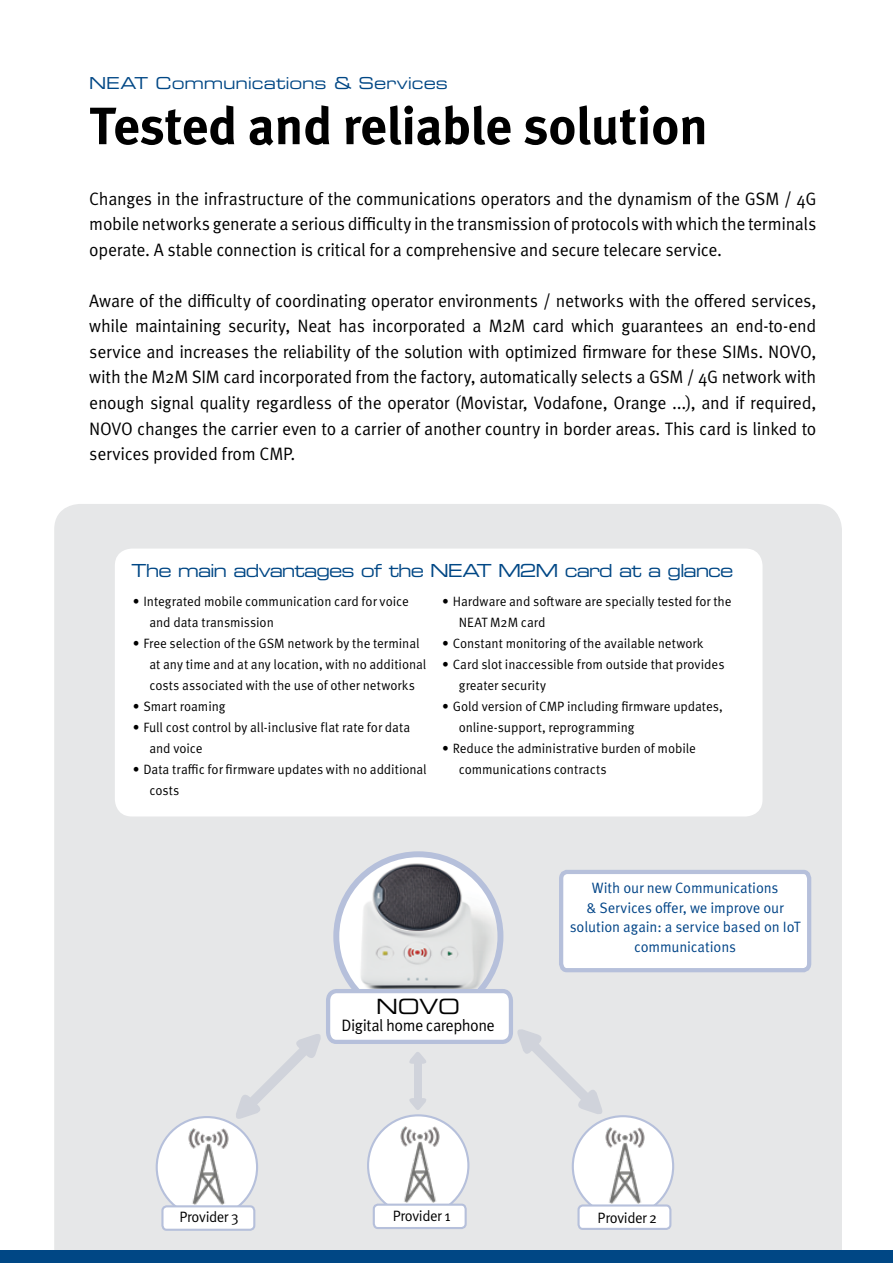
<style>
.page{position:relative;width:893px;height:1263px;background:#fff}
.page>*{position:absolute;margin:0;border:0;box-sizing:border-box;transform-origin:0 0}
.t1{font:700 52.5px "Meta OT";letter-spacing:-.01em;color:#000}
.t2{font:21px "Eurostile LT Std Ex 2";color:#000;scale:.96 1}
.t3{font:18px/25.5px "Meta OT Norm";letter-spacing:-.015em;color:#000;text-align:justify;scale:.96 1}
.t4{font:18px "Eurostile LT Std Ex 2";letter-spacing:-.06em;color:#004785;scale:.96 1}
.t5{font:16.5px "Eurostile LT Std Ex 2";letter-spacing:-.01em;color:#004785;scale:.96 1}
.t6{font:16.5px "Meta OT Norm";letter-spacing:-.035em;color:#000;scale:.96 1}
.t7{font:15px/19.5px "Meta OT Norm";letter-spacing:-.01em;color:#004487;text-align:center;scale:.96 1}
.t8{font:15px "Meta OT Norm";letter-spacing:-.025em;color:#000;scale:.96 1}
.t9{font:13.5px/21px "Meta OT Norm";letter-spacing:-.005em;color:#000;scale:.96 1}
</style>
<div class="page">
<div style="left:54px;top:504px;width:788px;height:746px;background:#e6e7e8"></div>
<div style="left:0;top:1250px;width:893px;height:13px;background:#004785"></div>
<div style="left:115px;top:549px;width:647px;height:267px;background:#fff;border-radius:17px"></div>
<img style="left:336px;top:854px;width:164px;height:133px">
<div style="left:333px;top:851px;width:170px;height:170px;border:6px solid #b6c0db;border-radius:50%"></div>
<svg style="left:557px;top:868px;width:256px;height:106px"></svg>
<div style="left:368px;top:1115px;width:100px;height:101px;background:#fff;border-radius:50%"></div>
<img style="left:400px;top:1126px;width:40px;height:77px">
<div style="left:374px;top:1205px;width:92px;height:23px;background:#fff;border-radius:4px"></div>
<div style="left:373px;top:1203px;width:94px;height:26px;border:2px solid #b6c0db;border-radius:4px"></div>
<div style="left:157px;top:1117px;width:100px;height:100px;background:#fff;border-radius:50%"></div>
<img style="left:188px;top:1128px;width:41px;height:77px">
<div style="left:156px;top:1116px;width:102px;height:102px;border:2px solid #b6c0db;border-radius:50%"></div>
<div style="left:162px;top:1206px;width:92px;height:24px;background:#fff;border-radius:4px"></div>
<div style="left:161px;top:1205px;width:94px;height:26px;border:2px solid #b6c0db;border-radius:4px"></div>
<div style="left:573px;top:1116px;width:100px;height:100px;background:#fff;border-radius:50%"></div>
<img style="left:605px;top:1127px;width:40px;height:77px">
<div style="left:572px;top:1115px;width:102px;height:102px;border:2px solid #b6c0db;border-radius:50%"></div>
<div style="left:579px;top:1205px;width:91px;height:24px;background:#fff;border-radius:4px"></div>
<div style="left:577px;top:1204px;width:94px;height:26px;border:2px solid #b6c0db;border-radius:4px"></div>
<svg style="left:234px;top:987px;width:370px;height:134px"></svg>
<p class="t5" style="left:89px;top:72px;width:375px">NEAT Communications &amp; Services</p>
<h1 class="t1" style="left:89px;top:93px;width:620px">Tested and reliable solution</h1>
<p class="t3" style="left:89px;top:186px;width:759px">Changes in the infrastructure of the communications operators and the dynamism of the GSM / 4G mobile networks generate a serious difficulty in the transmission of protocols with which the terminals operate. A stable connection is critical for a comprehensive and secure telecare service.</p>
<p class="t3" style="left:89px;top:288px;width:759px">Aware of the difficulty of coordinating operator environments / networks with the offered services, while maintaining security, Neat has incorporated a M2M card which guarantees an end-to-end service and increases the reliability of the solution with optimized firmware for these SIMs. NOVO, with the M2M SIM card incorporated from the factory, automatically selects a GSM / 4G network with enough signal quality regardless of the operator (Movistar, Vodafone, Orange ...), and if required, NOVO changes the carrier even to a carrier of another country in border areas. This card is linked to services provided from CMP.</p>
<p class="t4" style="left:131px;top:558px;width:628px">The main advantages of the NEAT M2M card at a glance</p>
<p class="t9" style="left:149px;top:590px;width:272px;text-indent:-16px">• Integrated mobile communication card for voice and data transmission</p>
<p class="t9" style="left:149px;top:632px;width:290px;text-indent:-16px">• Free selection of the GSM network by the terminal at any time and at any location, with no additional costs associated with the use of other networks</p>
<p class="t9" style="left:133px;top:695px;width:98px">• Smart roaming</p>
<p class="t9" style="left:149px;top:716px;width:273px;text-indent:-16px">• Full cost control by all-inclusive flat rate for data and voice</p>
<p class="t9" style="left:149px;top:759px;width:290px;text-indent:-16px">• Data traffic for firmware updates with no additional costs</p>
<p class="t9" style="left:459px;top:591px;width:286px;text-indent:-16px">• Hardware and software are specially tested for the<br>NEAT M2M card</p>
<p class="t9" style="left:442px;top:633px;width:274px">• Constant monitoring of the available network</p>
<p class="t9" style="left:459px;top:654px;width:278px;text-indent:-16px">• Card slot inaccessible from outside that provides greater security</p>
<p class="t9" style="left:459px;top:696px;width:277px;text-indent:-16px">• Gold version of CMP including firmware updates, online-support, reprogramming</p>
<p class="t9" style="left:459px;top:738px;width:249px;text-indent:-16px">• Reduce the administrative burden of mobile communications contracts</p>
<p class="t2" style="left:376px;top:992px;width:89px">NOVO</p>
<p class="t6" style="left:342px;top:1016px;width:161px">Digital home carephone</p>
<p class="t7" style="left:570px;top:878px;width:242px">With our new Communications<br>&amp; Services offer, we improve our solution again: a service based on IoT communications</p>
<p class="t8" style="left:179px;top:1207px;width:63px">Provider 3</p>
<p class="t8" style="left:393px;top:1207px;width:62px">Provider 1</p>
<p class="t8" style="left:598px;top:1208px;width:64px">Provider 2</p>
</div>
